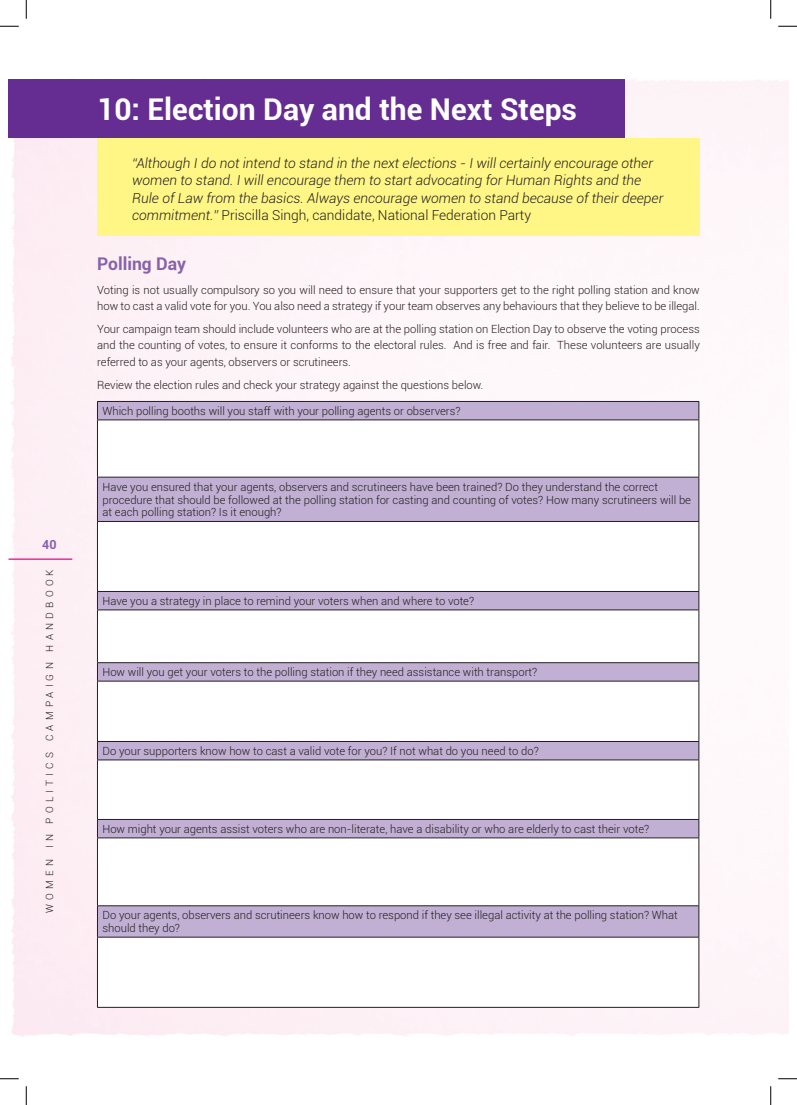
<style>
.page{position:relative;width:797px;height:1105px;background:#fff}
.page>*{position:absolute;margin:0;border:0;box-sizing:border-box;transform-origin:0 0}
.t1{font:700 30px "Roboto";color:#fff}
.t2{font:700 17.5px "Roboto";color:#8762aa}
.t3{font:italic 300 13.75px/17.5px "Roboto";color:#231f20}
.t4{font:700 12.5px "Roboto";color:#8762aa}
.t5{font:300 11.25px/16.2px "Roboto";color:#231f20}
.t6{font:300 10px "Roboto";letter-spacing:.42em;color:#231f20}
.s1{font-style:normal}
</style>
<div class="page">
<hr style="left:9px;top:558px;width:63px;height:2px;background:#ed028c">
<div style="left:97px;top:138px;width:602px;height:97px;background:#fff685"></div>
<div style="left:9px;top:79px;width:616px;height:59px;background:#652d91"></div>
<div style="left:98px;top:402px;width:600px;height:18px;background:#c1b0d4"></div>
<svg style="left:98px;top:476px;width:600px;height:531px"></svg>
<hr style="left:97px;top:401px;width:602px;height:1px;background:#231f20">
<svg style="left:97px;top:402px;width:1px;height:18px"></svg>
<svg style="left:698px;top:402px;width:1px;height:18px"></svg>
<hr style="left:97px;top:477px;width:1px;height:44px;background:#231f20">
<hr style="left:698px;top:477px;width:1px;height:44px;background:#231f20">
<svg style="left:97px;top:592px;width:1px;height:18px"></svg>
<svg style="left:698px;top:592px;width:1px;height:18px"></svg>
<svg style="left:97px;top:663px;width:1px;height:18px"></svg>
<svg style="left:698px;top:663px;width:1px;height:18px"></svg>
<svg style="left:97px;top:742px;width:1px;height:18px"></svg>
<svg style="left:698px;top:742px;width:1px;height:18px"></svg>
<svg style="left:97px;top:820px;width:1px;height:17px"></svg>
<svg style="left:698px;top:820px;width:1px;height:17px"></svg>
<hr style="left:97px;top:906px;width:1px;height:31px;background:#231f20">
<hr style="left:698px;top:906px;width:1px;height:31px;background:#231f20">
<hr style="left:97px;top:420px;width:602px;height:1px;background:#231f20">
<hr style="left:97px;top:420px;width:1px;height:57px;background:#231f20">
<hr style="left:698px;top:420px;width:1px;height:57px;background:#231f20">
<hr style="left:97px;top:477px;width:602px;height:1px;background:#231f20">
<hr style="left:97px;top:521px;width:602px;height:1px;background:#231f20">
<hr style="left:97px;top:522px;width:1px;height:69px;background:#231f20">
<hr style="left:698px;top:522px;width:1px;height:69px;background:#231f20">
<hr style="left:97px;top:591px;width:602px;height:1px;background:#231f20">
<hr style="left:97px;top:610px;width:602px;height:1px;background:#231f20">
<hr style="left:97px;top:610px;width:1px;height:52px;background:#231f20">
<hr style="left:698px;top:610px;width:1px;height:52px;background:#231f20">
<hr style="left:97px;top:662px;width:602px;height:1px;background:#231f20">
<hr style="left:97px;top:681px;width:602px;height:1px;background:#231f20">
<hr style="left:97px;top:681px;width:1px;height:60px;background:#231f20">
<hr style="left:698px;top:681px;width:1px;height:60px;background:#231f20">
<hr style="left:97px;top:741px;width:602px;height:1px;background:#231f20">
<hr style="left:97px;top:760px;width:602px;height:1px;background:#231f20">
<hr style="left:97px;top:760px;width:1px;height:59px;background:#231f20">
<hr style="left:698px;top:760px;width:1px;height:59px;background:#231f20">
<hr style="left:97px;top:819px;width:602px;height:1px;background:#231f20">
<hr style="left:97px;top:837px;width:602px;height:1px;background:#231f20">
<hr style="left:97px;top:838px;width:1px;height:67px;background:#231f20">
<hr style="left:698px;top:838px;width:1px;height:67px;background:#231f20">
<hr style="left:97px;top:905px;width:602px;height:1px;background:#231f20">
<hr style="left:97px;top:937px;width:602px;height:1px;background:#231f20">
<hr style="left:97px;top:937px;width:1px;height:70px;background:#231f20">
<hr style="left:698px;top:937px;width:1px;height:70px;background:#231f20">
<hr style="left:97px;top:1007px;width:602px;height:1px;background:#231f20">
<svg style="left:0;top:25px;width:19px;height:2px"></svg>
<svg style="left:778px;top:25px;width:19px;height:2px"></svg>
<svg style="left:0;top:1078px;width:19px;height:1px"></svg>
<svg style="left:778px;top:1078px;width:19px;height:1px"></svg>
<svg style="left:25px;top:0;width:2px;height:19px"></svg>
<svg style="left:25px;top:1086px;width:2px;height:19px"></svg>
<svg style="left:770px;top:0;width:1px;height:19px"></svg>
<svg style="left:770px;top:1086px;width:1px;height:19px"></svg>
<p class="t4" style="left:42px;top:536px;width:16px">40</p>
<p class="t6" style="left:43px;top:913px;width:345px;rotate:-90deg">Women in Politics C ampaign Handbook</p>
<h1 class="t1" style="left:97px;top:88px;width:481px">10: Election Day and the Next Steps</h1>
<p class="t3" style="left:132px;top:153px;width:532px">“Although I do not intend to stand in the next elections - I will certainly encourage other women to stand. I will encourage them to start advocating for Human Rights and the Rule of Law from the basics. Always encourage women to stand because of their deeper commitment.” <span class="s1">Priscilla Singh, candidate, National Federation Party</span></p>
<h2 class="t2" style="left:97px;top:252px;width:90px">Polling Day</h2>
<p class="t5" style="left:97px;top:281px;width:604px">Voting is not usually compulsory so you will need to ensure that your supporters get to the right polling station and know how to cast a valid vote for you. You also need a strategy if your team observes any behaviours that they believe to be illegal.</p>
<p class="t5" style="left:97px;top:321px;width:604px;text-align:justify">Your campaign team should include volunteers who are at the polling station on Election Day to observe the voting process and the counting of votes, to ensure it conforms to the electoral rules. And is free and fair. These volunteers are usually referred to as your agents, observers or scrutineers.</p>
<p class="t5" style="left:97px;top:376px;width:387px">Review the election rules and check your strategy against the questions below.</p>
<p class="t5" style="left:102px;top:402px;width:359px">Which polling booths will you staff with your polling agents or observers?</p>
<p class="t5" style="left:102px;top:480px;width:590px;line-height:13px">Have you ensured that your agents, observers and scrutineers have been trained? Do they understand the correct procedure that should be followed at the polling station for casting and counting of votes? How many scrutineers will be at each polling station? I s it enough?</p>
<p class="t5" style="left:102px;top:592px;width:373px">Have you a strategy in place to remind your voters when and where to vote?</p>
<p class="t5" style="left:102px;top:664px;width:436px">How will you get your voters to the polling station if they need assistance with transport?</p>
<p class="t5" style="left:102px;top:742px;width:438px">Do your supporters know how to cast a valid vote for you? If not what do you need to do?</p>
<p class="t5" style="left:102px;top:820px;width:548px">How might your agents assist voters who are non-literate, have a disability or who are elderly to cast their vote?</p>
<p class="t5" style="left:102px;top:908px;width:577px;line-height:13px">Do your agents, observers and scrutineers know how to respond if they see illegal activity at the polling station? What should they do?</p>
</div>
